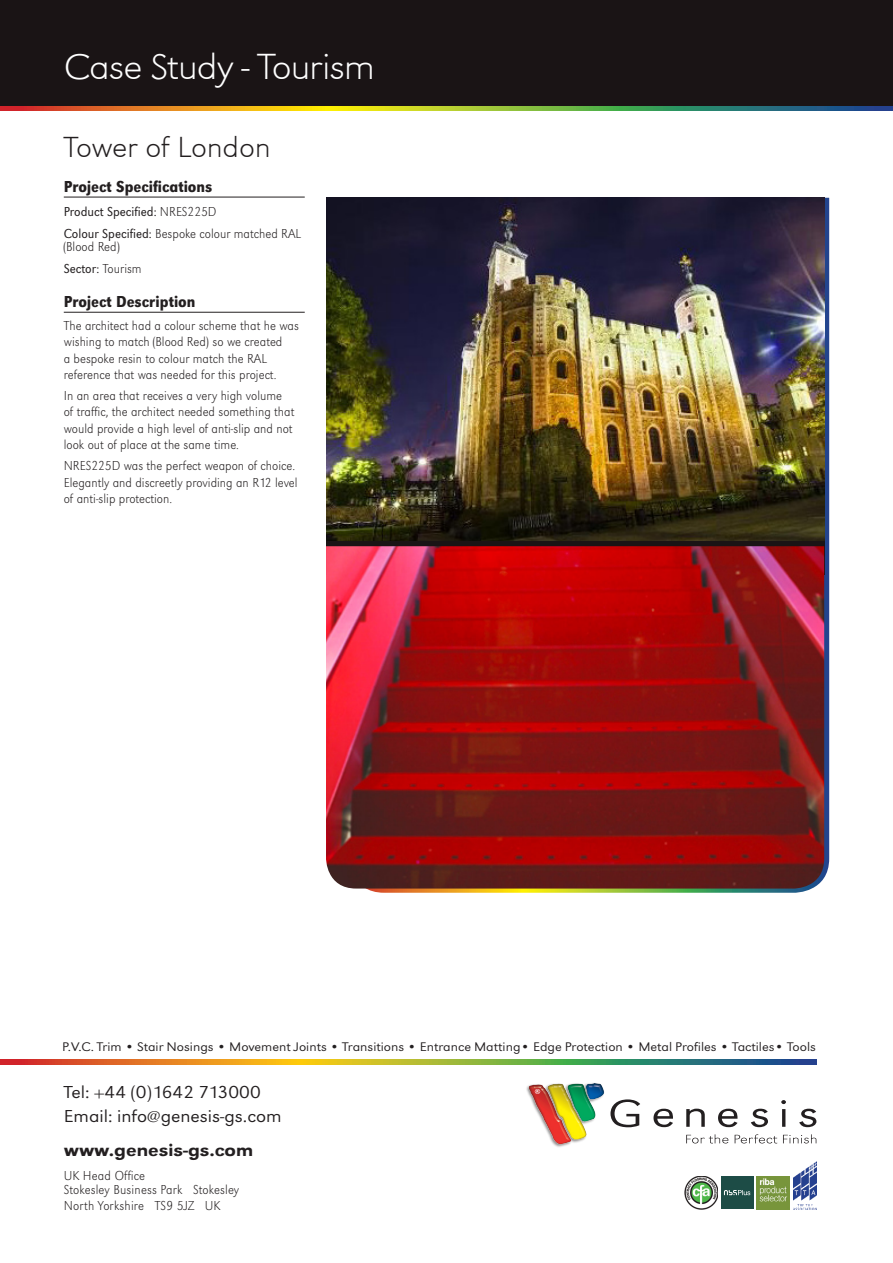
<style>
.page{position:relative;width:893px;height:1263px;background:#fff}
.page>*{position:absolute;margin:0;border:0;box-sizing:border-box;transform-origin:0 0}
.Page_Title{font:37.5px "URW Grotesk T Extr Ligh Extr Wide";letter-spacing:-.035em;color:#fff}
.Page_Title-2{font:30px "URW Grotesk T Extr Ligh Extr Wide";letter-spacing:-.01em;color:#231f20}
.Body_Bullets{font:18px/24px "URW Grotesk T Ligh Extr Wide";color:#231f20}
.Body_Bullets-2{font:18px "URW Grotesk T Medi Extr Wide";color:#231f20}
.Sub_Head{font:16.5px "URW Grotesk T Medi Extr Narr";color:#231f20}
.Body{font:13.5px/16.5px "URW Grotesk T Extr Ligh Narr";color:#231f20}
.Body-2{font:13.5px "URW Grotesk T Ligh Narr";color:#231f20}
.Body_Bullets-3{font:12.9px "URW Grotesk T Ligh Extr Wide";color:#231f20}
.s1{font-family:"URW Grotesk T Extr Ligh Narr"}
.s2{font-family:"URW Grotesk T Ligh Narr"}
</style>
<div class="page">
<div style="left:326px;top:477px;width:498px;height:97px;background:linear-gradient(to right,#1a1415,#1a1415)"></div>
<hr style="left:64px;top:197px;width:241px;height:1px;background:#231f20">
<hr style="left:64px;top:312px;width:241px;height:1px;background:#231f20">
<svg style="left:0;top:106px;width:893px;height:4px;background:#98983e"></svg>
<div style="left:0;top:0;width:893px;height:106px;background:#1a1415"></div>
<img style="left:326px;top:546px;width:498px;height:342px">
<img style="left:326px;top:198px;width:498px;height:342px">
<img style="left:793px;top:1162px;width:23px;height:47px">
<img style="left:685px;top:1176px;width:33px;height:33px">
<img style="left:756px;top:1176px;width:34px;height:33px">
<div style="left:721px;top:1176px;width:33px;height:33px;background:#1d4c46"></div>
<svg style="left:724px;top:1190px;width:26px;height:5px"></svg>
<svg style="left:0;top:1060px;width:816px;height:4px;background:#978c41"></svg>
<img style="left:526px;top:1083px;width:79px;height:64px">
<svg style="left:610px;top:1099px;width:30px;height:28px"></svg>
<svg style="left:653px;top:1109px;width:20px;height:18px"></svg>
<svg style="left:686px;top:1109px;width:19px;height:18px"></svg>
<svg style="left:718px;top:1109px;width:19px;height:18px"></svg>
<svg style="left:751px;top:1109px;width:17px;height:18px"></svg>
<hr style="left:782px;top:1109px;width:3px;height:18px;background:#231f20">
<svg style="left:781px;top:1100px;width:5px;height:4px"></svg>
<svg style="left:799px;top:1109px;width:17px;height:18px"></svg>
<svg style="left:686px;top:1134px;width:130px;height:9px"></svg>
<svg style="left:535px;top:1089px;width:5px;height:5px"></svg>
<p class="Page_Title" style="left:64px;top:44px;width:313px">Case Study - Tourism</p>
<p class="Page_Title-2" style="left:64px;top:130px;width:209px">Tower of London</p>
<p class="Sub_Head" style="left:64px;top:177px;width:150px">Project Specifications</p>
<p class="Body-2" style="left:64px;top:204px;width:154px">Product Specified: <span class="s1">NRES225D</span></p>
<p class="Body" style="left:64px;top:226px;width:239px;line-height:13.5px"><span class="s2">Colour Specified:</span> Bespoke colour matched RAL (Blood Red)</p>
<p class="Body-2" style="left:64px;top:261px;width:79px">Sector: <span class="s1">Tourism</span></p>
<p class="Sub_Head" style="left:64px;top:292px;width:133px">Project Description</p>
<p class="Body" style="left:64px;top:317px;width:237px">The architect had a colour scheme that he was wishing to match (Blood Red) so we created<br>a bespoke resin to colour match the RAL reference that was needed for this project.</p>
<p class="Body" style="left:64px;top:387px;width:232px">In an area that receives a very high volume of traffic, the architect needed something that would provide a high level of anti-slip and not look out of place at the same time.</p>
<p class="Body" style="left:64px;top:457px;width:235px">NRES225D was the perfect weapon of choice.<br>Elegantly and discreetly providing an R12 level of anti-slip protection.</p>
<p class="Body_Bullets-3" style="left:62px;top:1039px;width:755px">P.V.C. Trim • Stair Nosings • Movement Joints • Transitions • Entrance Matting• Edge Protection • Metal Profiles • Tactiles• Tools</p>
<p class="Body_Bullets" style="left:64px;top:1079px;width:219px">Tel: +44 (0)1642 713000<br>Email: info@genesis-gs.com</p>
<p class="Body_Bullets-2" style="left:64px;top:1140px;width:191px">www.genesis-gs.com</p>
<p class="Body" style="left:64px;top:1169px;width:177px;line-height:13.5px">UK Head Office<br>Stokesley Business Park Stokesley</p>
<p class="Body" style="left:64px;top:1197px;width:158px">North Yorkshire TS9 5JZ UK</p>
</div>
